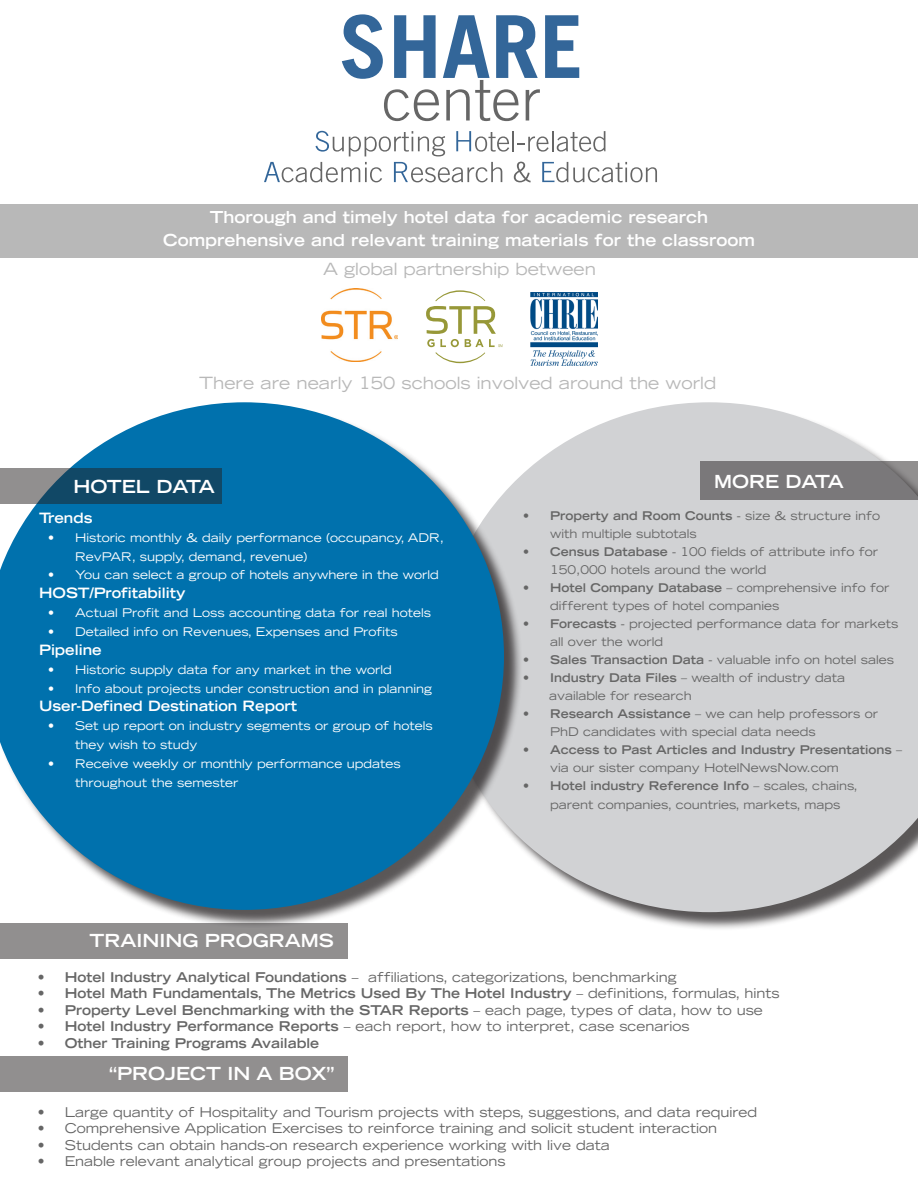
<style>
.page{position:relative;width:918px;height:1188px;background:#fff}
.page>*{position:absolute;margin:0;border:0;box-sizing:border-box;transform-origin:0 0}
.t1{font:700 expanded 18px "Trade Gothic LT Std";color:#fff}
.t2{font:expanded 16.8px "Trade Gothic LT Std";color:#b8b8b8}
.t3{font:700 expanded 16.5px "Trade Gothic LT Std";color:#fff}
.t4{font:700 expanded 14.25px "Trade Gothic LT Std";color:#fff}
.t5{font:expanded 13.5px "Trade Gothic LT Std";color:#666}
.t6{font:700 expanded 13.5px "Trade Gothic LT Std";color:#666}
.t7{font:expanded 12px/18px "Trade Gothic LT Std";color:#666}
.t8{font:expanded 12px/18.9px "Trade Gothic LT Std";color:#fff}
.t9{font:700 expanded 12px/18px "Trade Gothic LT Std";color:#666}
.s1{font-weight:700}
.s2{font-weight:400}
</style>
<div class="page">
<div style="left:443px;top:405px;width:475px;height:526px;background:#231f20;opacity:.75"></div>
<svg style="left:523px;top:402px;width:395px;height:510px;background:#d2d3d5"></svg>
<div style="left:0;top:204px;width:918px;height:53px;background:#b8b8b8"></div>
<svg style="left:342px;top:14px;width:237px;height:107px"></svg>
<svg style="left:315px;top:131px;width:130px;height:25px"></svg>
<svg style="left:456px;top:131px;width:93px;height:21px"></svg>
<hr style="left:552px;top:131px;width:2px;height:20px;background:#666">
<svg style="left:557px;top:131px;width:48px;height:21px"></svg>
<svg style="left:264px;top:162px;width:118px;height:20px"></svg>
<svg style="left:394px;top:162px;width:108px;height:20px"></svg>
<svg style="left:514px;top:162px;width:17px;height:20px"></svg>
<svg style="left:542px;top:162px;width:115px;height:20px"></svg>
<img style="left:321px;top:288px;width:77px;height:73px">
<svg style="left:426px;top:290px;width:76px;height:73px"></svg>
<img style="left:531px;top:292px;width:67px;height:73px">
<div style="left:0;top:405px;width:523px;height:523px;background:#231f20;opacity:.75"></div>
<svg style="left:0;top:402px;width:504px;height:508px;fill:#0071ad"></svg>
<svg style="left:0;top:468px;width:222px;height:36px;background:#2f586f"></svg>
<div style="left:700px;top:462px;width:218px;height:38px;background:#7a787a"></div>
<div style="left:0;top:923px;width:348px;height:36px;background:#918f8f"></div>
<div style="left:0;top:1056px;width:348px;height:36px;background:#918f8f"></div>
<p class="t3" style="left:210px;top:207px;width:500px">Thorough and timely hotel data for academic research</p>
<p class="t3" style="left:163px;top:229px;width:593px">Comprehensive and relevant training materials for the classroom</p>
<p class="t2" style="left:323px;top:257px;width:275px">A global partnership between</p>
<p class="t2" style="left:199px;top:372px;width:519px">There are nearly 150 schools involved around the world</p>
<p class="t1" style="left:73px;top:475px;width:143px">HOTEL DATA</p>
<p class="t1" style="left:714px;top:470px;width:131px">MORE DATA</p>
<p class="t4" style="left:39px;top:509px;width:55px">Trends</p>
<p class="t8" style="left:75px;top:528px;width:370px;text-indent:-27px">• Historic monthly &amp; daily performance (occupancy, ADR,<br>RevPAR, supply, demand, revenue)</p>
<p class="t8" style="left:48px;top:565px;width:392px">• You can select a group of hotels anywhere in the world</p>
<p class="t4" style="left:39px;top:584px;width:148px">HOST/Profitability</p>
<p class="t8" style="left:48px;top:603px;width:385px">• Actual Profit and Loss accounting data for real hotels</p>
<p class="t8" style="left:48px;top:622px;width:351px">• Detailed info on Revenues, Expenses and Profits</p>
<p class="t4" style="left:39px;top:640px;width:64px">Pipeline</p>
<p class="t8" style="left:48px;top:660px;width:345px">• Historic supply data for any market in the world</p>
<p class="t8" style="left:48px;top:678px;width:386px">• Info about projects under construction and in planning</p>
<p class="t4" style="left:39px;top:697px;width:260px">User-Defined Destination Report</p>
<p class="t8" style="left:75px;top:716px;width:359px;text-indent:-27px">• Set up report on industry segments or group of hotels they wish to study</p>
<p class="t8" style="left:75px;top:754px;width:327px;text-indent:-27px">• Receive weekly or monthly performance updates throughout the semester</p>
<p class="t1" style="left:89px;top:929px;width:246px">TRAINING PROGRAMS</p>
<p class="t7" style="left:550px;top:506px;width:331px;text-indent:-27px"><span class="s1">• Property and Room Counts</span> - size &amp; structure info with multiple subtotals</p>
<p class="t7" style="left:550px;top:542px;width:330px;text-indent:-27px"><span class="s1">• Census Database</span> - 100 fields of attribute info for<br>150,000 hotels around the world</p>
<p class="t7" style="left:550px;top:578px;width:341px;text-indent:-27px"><span class="s1">• Hotel Company Database</span> – comprehensive info for different types of hotel companies</p>
<p class="t7" style="left:550px;top:614px;width:350px;text-indent:-27px"><span class="s1">• Forecasts</span> - projected performance data for markets all over the world</p>
<p class="t7" style="left:523px;top:650px;width:372px"><span class="s1">• Sales Transaction Data</span> - valuable info on hotel sales</p>
<p class="t7" style="left:523px;top:668px;width:323px"><span class="s1">• Industry Data Files</span> – wealth of industry data</p>
<p class="t7" style="left:549px;top:686px;width:144px">available for research</p>
<p class="t7" style="left:550px;top:704px;width:329px;text-indent:-27px"><span class="s1">• Research Assistance</span> – we can help professors or<br>PhD candidates with special data needs</p>
<p class="t9" style="left:550px;top:740px;width:353px;text-indent:-27px">• Access to Past Articles and Industry Presentations <span class="s2">– via our sister company HotelNewsNow.com</span></p>
<p class="t7" style="left:550px;top:775px;width:309px;line-height:19.5px;text-indent:-27px"><span class="s1">• Hotel industry Reference Info</span> – scales, chains, parent companies, countries, markets, maps</p>
<p class="t5" style="left:38px;top:968px;width:641px"><span class="s1">• Hotel Industry Analytical Foundations</span> – affiliations, categorizations, benchmarking</p>
<p class="t6" style="left:38px;top:984px;width:743px">• Hotel Math Fundamentals, The Metrics Used By The Hotel Industry <span class="s2">– definitions, formulas, hints</span></p>
<p class="t6" style="left:38px;top:1001px;width:727px">• Property Level Benchmarking with the STAR Reports <span class="s2">– each page, types of data, how to use</span></p>
<p class="t5" style="left:38px;top:1017px;width:654px"><span class="s1">• Hotel Industry Performance Reports</span> – each report, how to interpret, case scenarios</p>
<p class="t6" style="left:38px;top:1034px;width:283px">• Other Training Programs Available</p>
<p class="t1" style="left:109px;top:1062px;width:227px">“PROJECT IN A BOX”</p>
<p class="t5" style="left:38px;top:1103px;width:721px">• Large quantity of Hospitality and Tourism projects with steps, suggestions, and data required</p>
<p class="t5" style="left:38px;top:1120px;width:681px">• Comprehensive Application Exercises to reinforce training and solicit student interaction</p>
<p class="t5" style="left:38px;top:1136px;width:573px">• Students can obtain hands-on research experience working with live data</p>
<p class="t5" style="left:38px;top:1153px;width:470px">• Enable relevant analytical group projects and presentations</p>
</div>
